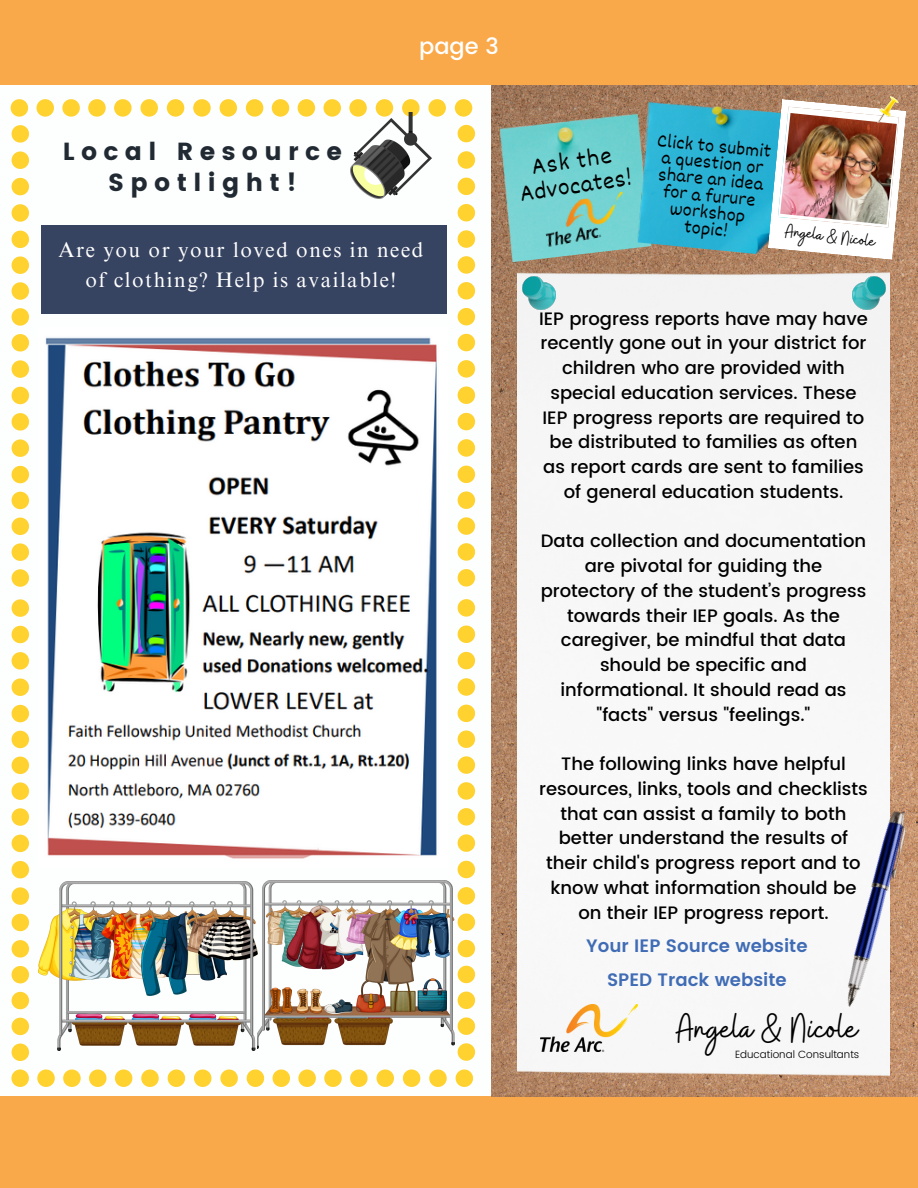
<style>
.page{position:relative;width:918px;height:1188px;background:#fff}
.page>*{position:absolute;margin:0;border:0;box-sizing:border-box;transform-origin:0 0}
.t1{font:42px "Buffalo";color:#000}
.t2{font:24.75px "Poppins";letter-spacing:.26em;color:#212932}
.t3{font:24.15px "Dekko";color:#000}
.t4{font:500 22.5px "Poppins";color:#fff}
.t5{font:21px/29.2px "Times NRMT Pro";letter-spacing:.075em;color:#fff;text-align:center}
.t6{font:21px "Buffalo";color:#000}
.t7{font:18.75px/16.6px "Dekko";color:#000;text-align:center}
.t8{font:500 18px/24.8px "Poppins";color:#000;text-align:center}
.t9{font:600 18px "Poppins";color:#406cb5}
.t10{font:300 10.5px "Poppins";color:#000}
</style>
<div class="page">
<div style="left:0;top:0;width:918px;height:85px;background:#faa94a"></div>
<div style="left:0;top:1096px;width:918px;height:92px;background:#faa94a"></div>
<svg style="left:115px;top:1070px;width:17px;height:17px"></svg>
<svg style="left:141px;top:1070px;width:18px;height:17px"></svg>
<svg style="left:168px;top:1070px;width:17px;height:17px"></svg>
<svg style="left:194px;top:1070px;width:17px;height:17px"></svg>
<svg style="left:220px;top:1070px;width:18px;height:17px"></svg>
<svg style="left:89px;top:1070px;width:18px;height:17px"></svg>
<svg style="left:63px;top:1070px;width:18px;height:17px"></svg>
<svg style="left:37px;top:1070px;width:18px;height:17px"></svg>
<svg style="left:11px;top:1070px;width:18px;height:17px"></svg>
<svg style="left:350px;top:1070px;width:18px;height:17px"></svg>
<svg style="left:377px;top:1070px;width:17px;height:17px"></svg>
<svg style="left:403px;top:1070px;width:17px;height:17px"></svg>
<svg style="left:429px;top:1070px;width:18px;height:17px"></svg>
<svg style="left:456px;top:1070px;width:17px;height:17px"></svg>
<svg style="left:324px;top:1070px;width:18px;height:17px"></svg>
<svg style="left:298px;top:1070px;width:18px;height:17px"></svg>
<svg style="left:273px;top:1070px;width:17px;height:17px"></svg>
<svg style="left:247px;top:1070px;width:17px;height:17px"></svg>
<svg style="left:12px;top:940px;width:17px;height:18px"></svg>
<svg style="left:12px;top:914px;width:17px;height:17px"></svg>
<svg style="left:12px;top:887px;width:17px;height:18px"></svg>
<svg style="left:12px;top:861px;width:17px;height:17px"></svg>
<svg style="left:12px;top:835px;width:17px;height:17px"></svg>
<svg style="left:12px;top:966px;width:17px;height:17px"></svg>
<svg style="left:12px;top:992px;width:17px;height:17px"></svg>
<svg style="left:12px;top:1018px;width:17px;height:17px"></svg>
<svg style="left:12px;top:1044px;width:17px;height:17px"></svg>
<svg style="left:12px;top:705px;width:17px;height:17px"></svg>
<svg style="left:12px;top:678px;width:17px;height:18px"></svg>
<svg style="left:12px;top:652px;width:17px;height:18px"></svg>
<svg style="left:12px;top:626px;width:17px;height:17px"></svg>
<svg style="left:12px;top:599px;width:17px;height:18px"></svg>
<svg style="left:12px;top:731px;width:17px;height:17px"></svg>
<svg style="left:12px;top:757px;width:17px;height:17px"></svg>
<svg style="left:12px;top:782px;width:17px;height:18px"></svg>
<svg style="left:12px;top:808px;width:17px;height:18px"></svg>
<svg style="left:12px;top:466px;width:17px;height:17px"></svg>
<svg style="left:12px;top:439px;width:17px;height:18px"></svg>
<svg style="left:12px;top:413px;width:17px;height:18px"></svg>
<svg style="left:12px;top:387px;width:17px;height:17px"></svg>
<svg style="left:12px;top:360px;width:17px;height:18px"></svg>
<svg style="left:12px;top:492px;width:17px;height:17px"></svg>
<svg style="left:12px;top:518px;width:17px;height:17px"></svg>
<svg style="left:12px;top:543px;width:17px;height:18px"></svg>
<svg style="left:12px;top:569px;width:17px;height:18px"></svg>
<svg style="left:12px;top:231px;width:17px;height:17px"></svg>
<svg style="left:12px;top:204px;width:17px;height:18px"></svg>
<svg style="left:12px;top:178px;width:17px;height:17px"></svg>
<svg style="left:12px;top:151px;width:17px;height:18px"></svg>
<svg style="left:12px;top:125px;width:17px;height:18px"></svg>
<svg style="left:12px;top:256px;width:17px;height:18px"></svg>
<svg style="left:12px;top:282px;width:17px;height:18px"></svg>
<svg style="left:12px;top:308px;width:17px;height:18px"></svg>
<svg style="left:12px;top:334px;width:17px;height:18px"></svg>
<svg style="left:458px;top:940px;width:17px;height:17px"></svg>
<svg style="left:458px;top:913px;width:17px;height:18px"></svg>
<svg style="left:458px;top:887px;width:17px;height:18px"></svg>
<svg style="left:458px;top:861px;width:17px;height:17px"></svg>
<svg style="left:458px;top:834px;width:17px;height:18px"></svg>
<svg style="left:458px;top:966px;width:17px;height:17px"></svg>
<svg style="left:458px;top:992px;width:17px;height:17px"></svg>
<svg style="left:458px;top:1017px;width:17px;height:18px"></svg>
<svg style="left:458px;top:1043px;width:17px;height:18px"></svg>
<svg style="left:458px;top:705px;width:17px;height:17px"></svg>
<svg style="left:458px;top:678px;width:17px;height:18px"></svg>
<svg style="left:458px;top:652px;width:17px;height:17px"></svg>
<svg style="left:458px;top:626px;width:17px;height:17px"></svg>
<svg style="left:458px;top:599px;width:17px;height:18px"></svg>
<svg style="left:458px;top:730px;width:17px;height:18px"></svg>
<svg style="left:458px;top:756px;width:17px;height:18px"></svg>
<svg style="left:458px;top:782px;width:17px;height:18px"></svg>
<svg style="left:458px;top:808px;width:17px;height:18px"></svg>
<svg style="left:458px;top:466px;width:17px;height:17px"></svg>
<svg style="left:458px;top:439px;width:17px;height:18px"></svg>
<svg style="left:458px;top:413px;width:17px;height:17px"></svg>
<svg style="left:458px;top:386px;width:17px;height:18px"></svg>
<svg style="left:458px;top:360px;width:17px;height:18px"></svg>
<svg style="left:458px;top:491px;width:17px;height:18px"></svg>
<svg style="left:458px;top:517px;width:17px;height:18px"></svg>
<svg style="left:458px;top:543px;width:17px;height:18px"></svg>
<svg style="left:458px;top:569px;width:17px;height:18px"></svg>
<svg style="left:458px;top:268px;width:17px;height:6px"></svg>
<svg style="left:458px;top:282px;width:17px;height:18px"></svg>
<svg style="left:458px;top:308px;width:17px;height:17px"></svg>
<svg style="left:458px;top:334px;width:17px;height:17px"></svg>
<svg style="left:114px;top:99px;width:18px;height:18px"></svg>
<svg style="left:140px;top:99px;width:18px;height:18px"></svg>
<svg style="left:167px;top:99px;width:17px;height:18px"></svg>
<svg style="left:193px;top:99px;width:18px;height:18px"></svg>
<svg style="left:220px;top:99px;width:17px;height:18px"></svg>
<svg style="left:88px;top:99px;width:18px;height:18px"></svg>
<svg style="left:62px;top:99px;width:18px;height:18px"></svg>
<svg style="left:37px;top:99px;width:17px;height:18px"></svg>
<svg style="left:11px;top:99px;width:17px;height:18px"></svg>
<svg style="left:349px;top:99px;width:18px;height:14px"></svg>
<svg style="left:376px;top:99px;width:17px;height:14px"></svg>
<svg style="left:402px;top:99px;width:18px;height:14px"></svg>
<svg style="left:428px;top:99px;width:16px;height:18px"></svg>
<svg style="left:323px;top:99px;width:18px;height:18px"></svg>
<svg style="left:298px;top:99px;width:17px;height:18px"></svg>
<svg style="left:272px;top:99px;width:17px;height:18px"></svg>
<svg style="left:246px;top:99px;width:17px;height:18px"></svg>
<img style="left:350px;top:113px;width:81px;height:85px">
<img style="left:491px;top:85px;width:427px;height:1011px">
<img style="left:444px;top:99px;width:261px;height:169px">
<img style="left:635px;top:100px;width:133px;height:68px">
<img style="left:517px;top:168px;width:373px;height:929px">
<img style="left:523px;top:277px;width:32px;height:32px">
<img style="left:852px;top:277px;width:33px;height:32px">
<svg style="left:768px;top:99px;width:138px;height:161px"></svg>
<img style="left:780px;top:113px;width:117px;height:112px">
<img style="left:843px;top:85px;width:75px;height:37px">
<img style="left:541px;top:192px;width:89px;height:55px">
<img style="left:541px;top:1004px;width:96px;height:47px">
<img style="left:776px;top:807px;width:142px;height:200px">
<img style="left:45px;top:337px;width:392px;height:522px">
<div style="left:42px;top:225px;width:405px;height:89px;background:#364361"></div>
<img style="left:38px;top:882px;width:219px;height:168px">
<img style="left:257px;top:880px;width:197px;height:169px">
<p class="t4" style="left:419px;top:33px;width:81px">page 3</p>
<p class="t2" style="left:63px;top:137px;width:281px">Local Resource</p>
<p class="t2" style="left:108px;top:168px;width:190px">Spotlight!</p>
<p class="t5" style="left:58px;top:238px;width:367px">Are you or your loved ones in need of clothing? Help is available!</p>
<p class="t3" style="left:529px;top:152px;width:82px;rotate:-9deg">Ask the</p>
<p class="t3" style="left:518px;top:179px;width:114px;rotate:-9deg">Advocates!</p>
<p class="t7" style="left:658px;top:131px;width:116px;rotate:6deg">Click to submit a question or share an idea for a furure workshop topic!</p>
<p class="t6" style="left:787px;top:217px;width:92px;rotate:7deg">Angela &amp; Nicole</p>
<p class="t8" style="left:539px;top:306px;width:330px">IEP progress reports have may have recently gone out in your district for children who are provided with special education services. These IEP progress reports are required to be distributed to families as often as report cards are sent to families of general education students.</p>
<p class="t8" style="left:541px;top:529px;width:327px">Data collection and documentation are pivotal for guiding the protectory of the student’s progress towards their IEP goals. As the caregiver, be mindful that data should be specific and informational. It should read as "facts" versus "feelings."</p>
<p class="t8" style="left:539px;top:751px;width:330px">The following links have helpful resources, links, tools and checklists that can assist a family to both better understand the results of their child's progress report and to know what information should be on their IEP progress report.</p>
<p class="t9" style="left:586px;top:935px;width:223px">Your IEP Source website</p>
<p class="t9" style="left:607px;top:969px;width:181px">SPED Track website</p>
<p class="t1" style="left:677px;top:1001px;width:183px">Angela &amp; Nicole</p>
<p class="t10" style="left:735px;top:1048px;width:126px">Educational Consultants</p>
</div>
